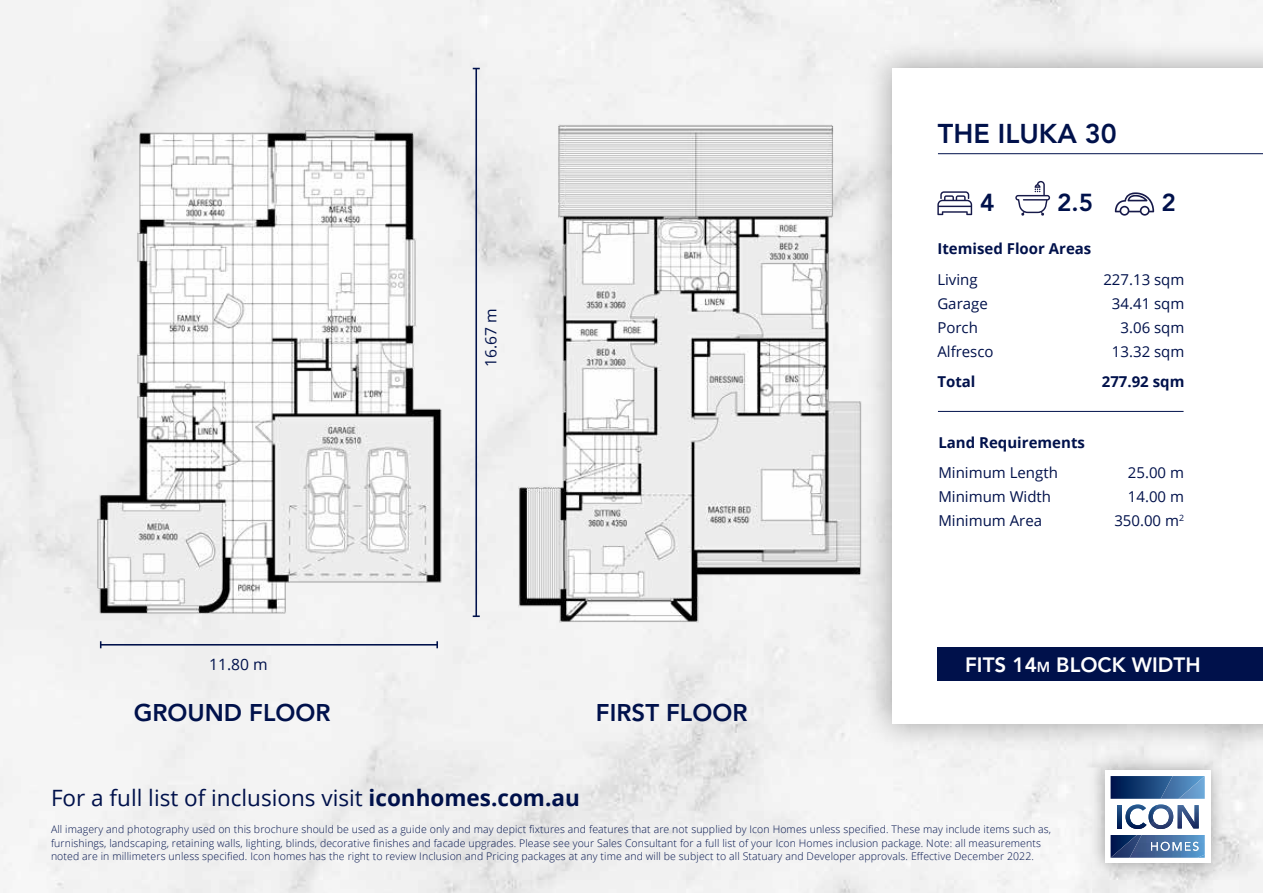
<style>
.page{position:relative;width:1263px;height:893px;background:#fff}
.page>*{position:absolute;margin:0;border:0;box-sizing:border-box;transform-origin:0 0}
.t1{font:800 27px "Avenir LT Std";color:#00114b}
.t2{font:800 24.45px "Avenir LT Std";color:#00114b}
.t3{font:800 24px "Avenir LT Std";color:#00114b}
.t4{font:22.5px "Open Sans";color:#00114b}
.t5{font:800 20.55px "Avenir LT Std";color:#fff}
.t6{font:15.6px "Open Sans";color:#00114b}
.t7{font:15px/24px "Open Sans";color:#00114b}
.t8{font:700 15px "Open Sans";color:#00114b}
.t9{font:300 10.5px/13.5px "Open Sans";letter-spacing:.01em;color:#00114b}
.s1{font-weight:700}
.s2{font-size:14.4px}
</style>
<div class="page">
<div style="left:1089px;top:754px;width:137px;height:125px;background:#000;opacity:.35"></div>
<div style="left:1105px;top:771px;width:105px;height:92px;background:#fff"></div>
<svg style="left:1110px;top:776px;width:89px;height:53px"></svg>
<img style="left:1161px;top:776px;width:17px;height:23px">
<img style="left:1178px;top:776px;width:27px;height:23px">
<svg style="left:1110px;top:835px;width:95px;height:23px;background:#4c6e9d"></svg>
<img style="left:1149px;top:804px;width:14px;height:19px">
<img style="left:1160px;top:810px;width:9px;height:15px">
<img style="left:1178px;top:805px;width:21px;height:23px">
<hr style="left:101px;top:644px;width:336px;height:2px;background:#00114b">
<svg style="left:436px;top:641px;width:2px;height:7px"></svg>
<hr style="left:475px;top:69px;width:2px;height:547px;background:#00114b">
<svg style="left:473px;top:615px;width:7px;height:2px"></svg>
<div style="left:864px;top:40px;width:399px;height:712px;background:#000;opacity:.35"></div>
<div style="left:892px;top:68px;width:371px;height:656px;background:#fff"></div>
<hr style="left:938px;top:411px;width:245px;height:1px;background:#00114b">
<hr style="left:938px;top:153px;width:325px;height:1px;background:#00114b">
<div style="left:937px;top:648px;width:326px;height:33px;background:#00114b"></div>
<img style="left:41px;top:18px;width:420px;height:608px">
<svg style="left:937px;top:191px;width:35px;height:24px"></svg>
<svg style="left:1115px;top:192px;width:39px;height:24px"></svg>
<svg style="left:1015px;top:181px;width:35px;height:35px"></svg>
<img style="left:516px;top:18px;width:354px;height:608px">
<h1 class="t1" style="left:938px;top:118px;width:180px">THE ILUKA 30</h1>
<h2 class="t2" style="left:980px;top:188px;width:16px">4</h2>
<h2 class="t2" style="left:1057px;top:188px;width:38px">2.5</h2>
<h2 class="t2" style="left:1161px;top:188px;width:16px">2</h2>
<h3 class="t6" style="left:209px;top:653px;width:60px">11.80 m</h3>
<h3 class="t6" style="left:480px;top:367px;width:60px;rotate:-90deg">16.67 m</h3>
<h3 class="t3" style="left:134px;top:698px;width:198px">GROUND FLOOR</h3>
<h3 class="t3" style="left:596px;top:698px;width:153px">FIRST FLOOR</h3>
<h3 class="t4" style="left:51px;top:782px;width:530px">For a full list of inclusions visit <span class="s1">iconhomes.com.au</span></h3>
<h3 class="t8" style="left:937px;top:238px;width:155px">Itemised Floor Areas</h3>
<h3 class="t7" style="left:937px;top:267px;width:58px">Living<br>Garage<br>Porch<br>Alfresco</h3>
<h3 class="t8" style="left:937px;top:371px;width:40px">Total</h3>
<h3 class="t7" style="left:1103px;top:267px;width:83px;text-align:right">227.13 sqm<br>34.41 sqm<br>3.06 sqm<br>13.32 sqm</h3>
<h3 class="t8" style="left:1102px;top:371px;width:84px">277.92 sqm</h3>
<h3 class="t8" style="left:938px;top:432px;width:148px">Land Requirements</h3>
<h3 class="t7" style="left:938px;top:460px;width:121px">Minimum Length<br>Minimum Width<br>Minimum Area</h3>
<h3 class="t7" style="left:1114px;top:460px;width:71px;text-align:right">25.00 m<br>14.00 m<br>350.00 m<sup>2</sup></h3>
<h3 class="t5" style="left:965px;top:653px;width:237px">FITS 14<span class="s2">m</span> BLOCK WIDTH</h3>
<p class="t9" style="left:51px;top:822px;width:1002px">All imagery and photography used on this brochure should be used as a guide only and may depict fixtures and features that are not supplied by Icon Homes unless specified. These may include items such as, furnishings, landscaping, retaining walls, lighting, blinds, decorative finishes and facade upgrades. Please see your Sales Consultant for a full list of your Icon Homes inclusion package. Note: all measurements noted are in millimeters unless specified. Icon homes has the right to review Inclusion and Pricing packages at any time and will be subject to all Statuary and Developer approvals. Effective December 2022.</p>
</div>
